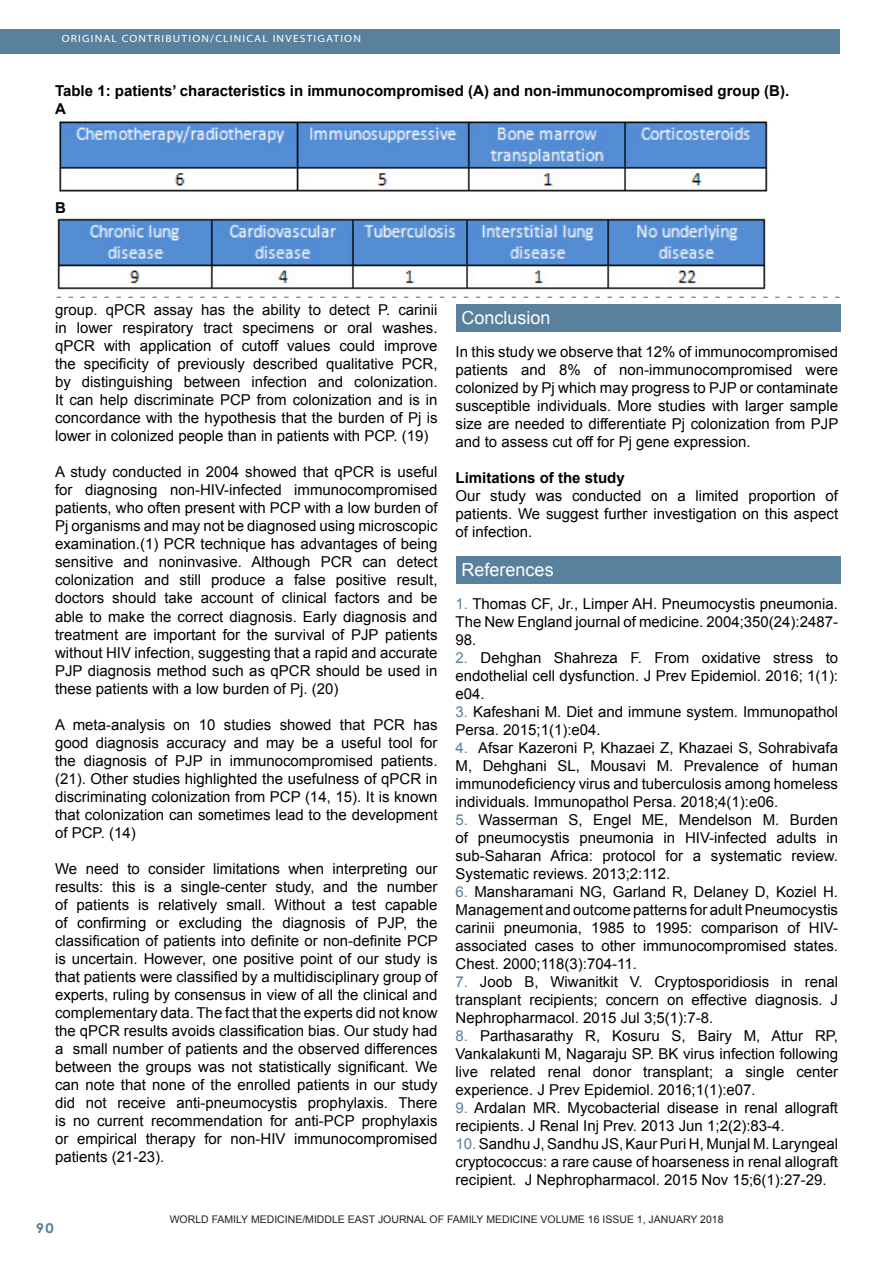
<style>
.page{position:relative;width:893px;height:1263px;background:#fff}
.page>*{position:absolute;margin:0;border:0;box-sizing:border-box;transform-origin:0 0}
.Footnote_Text{font:18px "Arial";color:#fff}
.Footnote_Text-2{font:15px/18px "Arial";color:#000;text-align:justify}
.Footnote_Text-3{font:700 15px/18px "Arial";color:#000100}
.Footnote_Text-4{font:700 15px "Arial";color:#000}
.t1{font:700 13.5px "Century Gothic";color:#59809c;scale:1.1 1}
.Footnote_Text-5{font:10.5px "Arial";color:#231f20}
.t2{font:10.5px "Myriad";letter-spacing:.1em;color:#fff;scale:1.1 1}
.s1{color:#59809c}
</style>
<div class="page">
<div style="left:0;top:30px;width:840px;height:24px;background:#59809c"></div>
<img style="left:59px;top:117px;width:709px;height:75px">
<img style="left:57px;top:216px;width:709px;height:74px">
<svg style="left:57px;top:297px;width:783px;height:1px"></svg>
<div style="left:456px;top:304px;width:384px;height:28px;background:#59809c"></div>
<div style="left:456px;top:556px;width:384px;height:28px;background:#59809c"></div>
<p class="t2" style="left:62px;top:34px;width:273px">ORIGINAL CONTRIBUTION/CLINICAL INVESTIGATION</p>
<p class="Footnote_Text-3" style="left:55px;top:83px;width:736px">Table 1: patients’ characteristics in immunocompromised (A) and non-immunocompromised group (B).<br>A</p>
<p class="Footnote_Text-3" style="left:55px;top:200px;width:12px">B</p>
<p class="Footnote_Text-2" style="left:55px;top:301px;width:384px">group. qPCR assay has the ability to detect P. carinii in lower respiratory tract specimens or oral washes. qPCR with application of cutoff values could improve the specificity of previously described qualitative PCR, by distinguishing between infection and colonization.<br>It can help discriminate PCP from colonization and is in concordance with the hypothesis that the burden of Pj is lower in colonized people than in patients with PCP. (19)</p>
<p class="Footnote_Text-2" style="left:55px;top:463px;width:384px">A study conducted in 2004 showed that qPCR is useful for diagnosing non-HIV-infected immunocompromised patients, who often present with PCP with a low burden of Pj organisms and may not be diagnosed using microscopic examination.(1) PCR technique has advantages of being sensitive and noninvasive. Although PCR can detect colonization and still produce a false positive result, doctors should take account of clinical factors and be able to make the correct diagnosis. Early diagnosis and treatment are important for the survival of PJP patients without HIV infection, suggesting that a rapid and accurate PJP diagnosis method such as qPCR should be used in these patients with a low burden of Pj. (20)</p>
<p class="Footnote_Text-2" style="left:55px;top:715px;width:384px">A meta-analysis on 10 studies showed that PCR has good diagnosis accuracy and may be a useful tool for the diagnosis of PJP in immunocompromised patients. (21). Other studies highlighted the usefulness of qPCR in discriminating colonization from PCP (14, 15). It is known that colonization can sometimes lead to the development of PCP. (14)</p>
<p class="Footnote_Text-2" style="left:55px;top:859px;width:384px">We need to consider limitations when interpreting our results: this is a single-center study, and the number of patients is relatively small. Without a test capable of confirming or excluding the diagnosis of PJP, the classification of patients into definite or non-definite PCP is uncertain. However, one positive point of our study is that patients were classified by a multidisciplinary group of experts, ruling by consensus in view of all the clinical and complementary data. The fact that the experts did not know the qPCR results avoids classification bias. Our study had a small number of patients and the observed differences between the groups was not statistically significant. We can note that none of the enrolled patients in our study did not receive anti-pneumocystis prophylaxis. There is no current recommendation for anti-PCP prophylaxis or empirical therapy for non-HIV immunocompromised patients (21-23).</p>
<p class="Footnote_Text" style="left:462px;top:305px;width:91px">Conclusion</p>
<p class="Footnote_Text-2" style="left:456px;top:343px;width:384px">In this study we observe that 12% of immunocompromised patients and 8% of non-immunocompromised were colonized by Pj which may progress to PJP or contaminate susceptible individuals. More studies with larger sample size are needed to differentiate Pj colonization from PJP and to assess cut off for Pj gene expression.</p>
<p class="Footnote_Text-4" style="left:456px;top:468px;width:171px">Limitations of the study</p>
<p class="Footnote_Text-2" style="left:456px;top:487px;width:384px">Our study was conducted on a limited proportion of patients. We suggest further investigation on this aspect of infection.</p>
<p class="Footnote_Text" style="left:462px;top:557px;width:94px">References</p>
<p class="Footnote_Text-2" style="left:456px;top:595px;width:384px"><span class="s1">1.</span> Thomas CF, Jr., Limper AH. Pneumocystis pneumonia.<br>The New England journal of medicine. 2004;350(24):2487- 98.</p>
<p class="Footnote_Text-2" style="left:456px;top:649px;width:384px"><span class="s1">2.</span> Dehghan Shahreza F. From oxidative stress to endothelial cell dysfunction. J Prev Epidemiol. 2016; 1(1): e04.</p>
<p class="Footnote_Text-2" style="left:456px;top:703px;width:384px"><span class="s1">3.</span> Kafeshani M. Diet and immune system. Immunopathol<br>Persa. 2015;1(1):e04.</p>
<p class="Footnote_Text-2" style="left:456px;top:739px;width:384px"><span class="s1">4.</span> Afsar Kazeroni P, Khazaei Z, Khazaei S, Sohrabivafa M, Dehghani SL, Mousavi M. Prevalence of human immunodeficiency virus and tuberculosis among homeless individuals. Immunopathol Persa. 2018;4(1):e06.</p>
<p class="Footnote_Text-2" style="left:456px;top:811px;width:384px"><span class="s1">5.</span> Wasserman S, Engel ME, Mendelson M. Burden of pneumocystis pneumonia in HIV-infected adults in sub-Saharan Africa: protocol for a systematic review.<br>Systematic reviews. 2013;2:112.</p>
<p class="Footnote_Text-2" style="left:456px;top:883px;width:384px"><span class="s1">6.</span> Mansharamani NG, Garland R, Delaney D, Koziel H.<br>Management and outcome patterns for adult Pneumocystis carinii pneumonia, 1985 to 1995: comparison of HIV&shy;associated cases to other immunocompromised states.<br>Chest. 2000;118(3):704-11.</p>
<p class="Footnote_Text-2" style="left:456px;top:973px;width:384px"><span class="s1">7.</span> Joob B, Wiwanitkit V. Cryptosporidiosis in renal transplant recipients; concern on effective diagnosis. J Nephropharmacol. 2015 Jul 3;5(1):7-8.</p>
<p class="Footnote_Text-2" style="left:456px;top:1027px;width:384px"><span class="s1">8.</span> Parthasarathy R, Kosuru S, Bairy M, Attur RP, Vankalakunti M, Nagaraju SP. BK virus infection following live related renal donor transplant; a single center experience. J Prev Epidemiol. 2016;1(1):e07.</p>
<p class="Footnote_Text-2" style="left:456px;top:1099px;width:384px"><span class="s1">9.</span> Ardalan MR. Mycobacterial disease in renal allograft recipients. J Renal Inj Prev. 2013 Jun 1;2(2):83-4.</p>
<p class="Footnote_Text-2" style="left:456px;top:1135px;width:384px"><span class="s1">10.</span> Sandhu J, Sandhu JS, Kaur Puri H, Munjal M. Laryngeal cryptococcus: a rare cause of hoarseness in renal allograft recipient. J Nephropharmacol. 2015 Nov 15;6(1):27-29.</p>
<p class="t1" style="left:36px;top:1217px;width:18px">90</p>
<p class="Footnote_Text-5" style="left:170px;top:1212px;width:555px">WORLD FAMILY MEDICINE/MIDDLE EAST JOURNAL OF FAMILY MEDICINE VOLUME 16 ISSUE 1, JANUARY 2018</p>
<p class="Footnote_Text-5" style="left:160px;top:1214px;width:572px">WORLD FAMILY MEDICINE/MIDDLE EAST JOURNAL OF FAMILY MEDICINE VOLUME 15 ISSUE 10, DECEMBER 2017</p>
</div>
